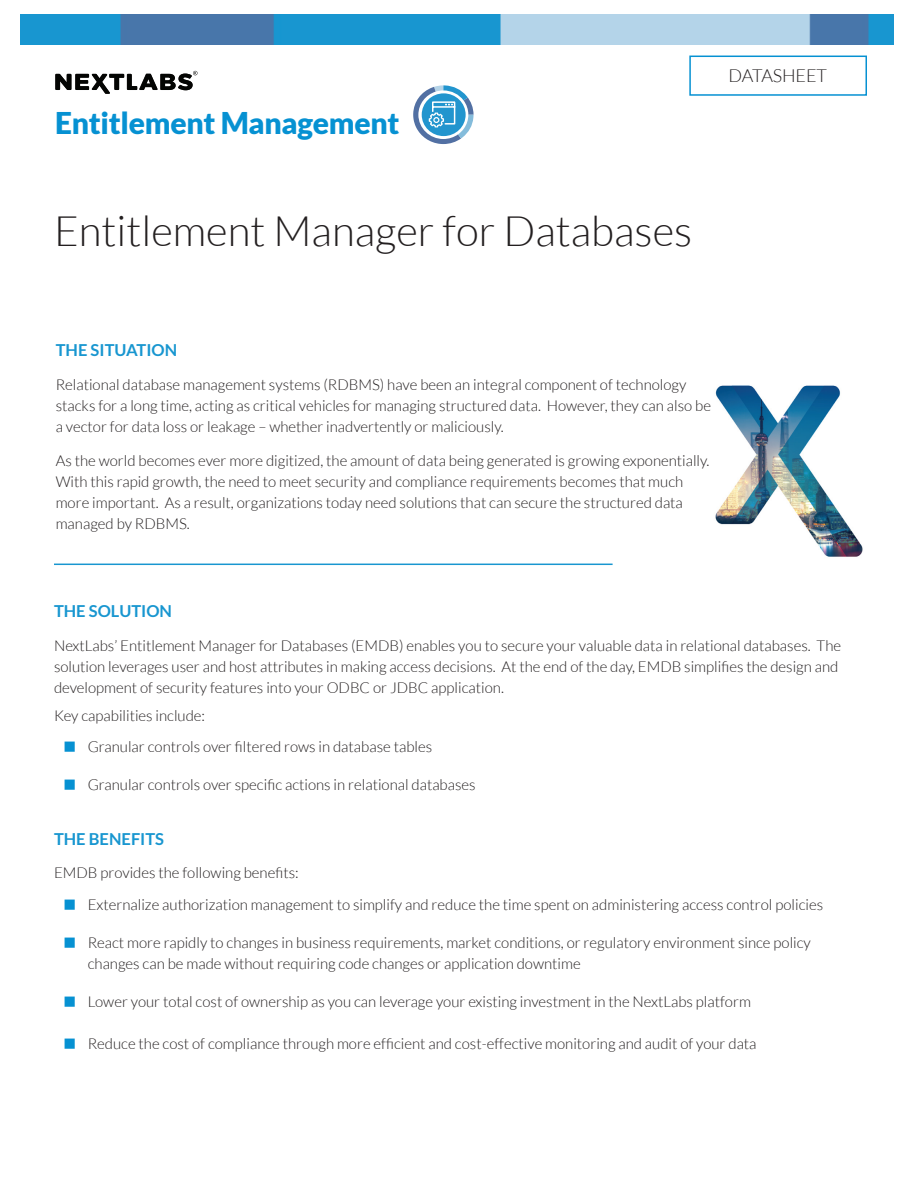
<style>
.page{position:relative;width:918px;height:1188px;background:#fff}
.page>*{position:absolute;margin:0;border:0;box-sizing:border-box;transform-origin:0 0}
.t1{font:300 42px "Lato";color:#231f20}
.t2{font:900 30px "Lato";letter-spacing:-.01em;color:#0691d2}
.t3{font:300 18px "Lato";letter-spacing:-.01em;color:#231f20}
.Color_subhead{font:700 16.5px "Lato";color:#1896d0}
.t4{font:300 15px/21px "Lato";color:#231f20}
</style>
<div class="page">
<img style="left:21px;top:14px;width:873px;height:30px">
<div style="left:689px;top:56px;width:178px;height:40px;border:2px solid #0691d2"></div>
<svg style="left:413px;top:85px;width:61px;height:59px"></svg>
<svg style="left:55px;top:71px;width:143px;height:23px"></svg>
<hr style="left:54px;top:564px;width:559px;height:1px;background:#1896d0">
<img style="left:715px;top:385px;width:148px;height:172px">
<h2 class="t2" style="left:55px;top:106px;width:346px">Entitlement Management</h2>
<p class="t1" style="left:54px;top:208px;width:640px">Entitlement Manager for Databases</p>
<p class="t3" style="left:729px;top:66px;width:100px">DATASHEET</p>
<p class="Color_subhead" style="left:56px;top:340px;width:123px">THE SITUATION</p>
<p class="t4" style="left:56px;top:374px;width:657px">Relational database management systems (RDBMS) have been an integral component of technology stacks for a long time, acting as critical vehicles for managing structured data. However, they can also be a vector for data loss or leakage – whether inadvertently or maliciously.</p>
<p class="t4" style="left:56px;top:450px;width:655px">As the world becomes ever more digitized, the amount of data being generated is growing exponentially.<br>With this rapid growth, the need to meet security and compliance requirements becomes that much more important. As a result, organizations today need solutions that can secure the structured data managed by RDBMS.</p>
<p class="Color_subhead" style="left:54px;top:601px;width:120px">THE SOLUTION</p>
<p class="t4" style="left:54px;top:635px;width:789px">NextLabs’ Entitlement Manager for Databases (EMDB) enables you to secure your valuable data in relational databases. The solution leverages user and host attributes in making access decisions. At the end of the day, EMDB simplifies the design and development of security features into your ODBC or JDBC application.</p>
<p class="t4" style="left:54px;top:705px;width:153px">Key capabilities include:</p>
<p class="t4" style="left:88px;top:737px;width:346px">Granular controls over filtered rows in database tables</p>
<p class="t4" style="left:88px;top:774px;width:389px">Granular controls over specific actions in relational databases</p>
<p class="Color_subhead" style="left:54px;top:829px;width:112px">THE BENEFITS</p>
<p class="t4" style="left:54px;top:863px;width:246px">EMDB provides the following benefits:</p>
<p class="t4" style="left:88px;top:894px;width:737px">Externalize authorization management to simplify and reduce the time spent on administering access control policies</p>
<p class="t4" style="left:88px;top:932px;width:725px">React more rapidly to changes in business requirements, market conditions, or regulatory environment since policy changes can be made without requiring code changes or application downtime</p>
<p class="t4" style="left:88px;top:992px;width:665px">Lower your total cost of ownership as you can leverage your existing investment in the NextLabs platform</p>
<p class="t4" style="left:88px;top:1033px;width:670px">Reduce the cost of compliance through more efficient and cost-effective monitoring and audit of your data</p>
</div>
